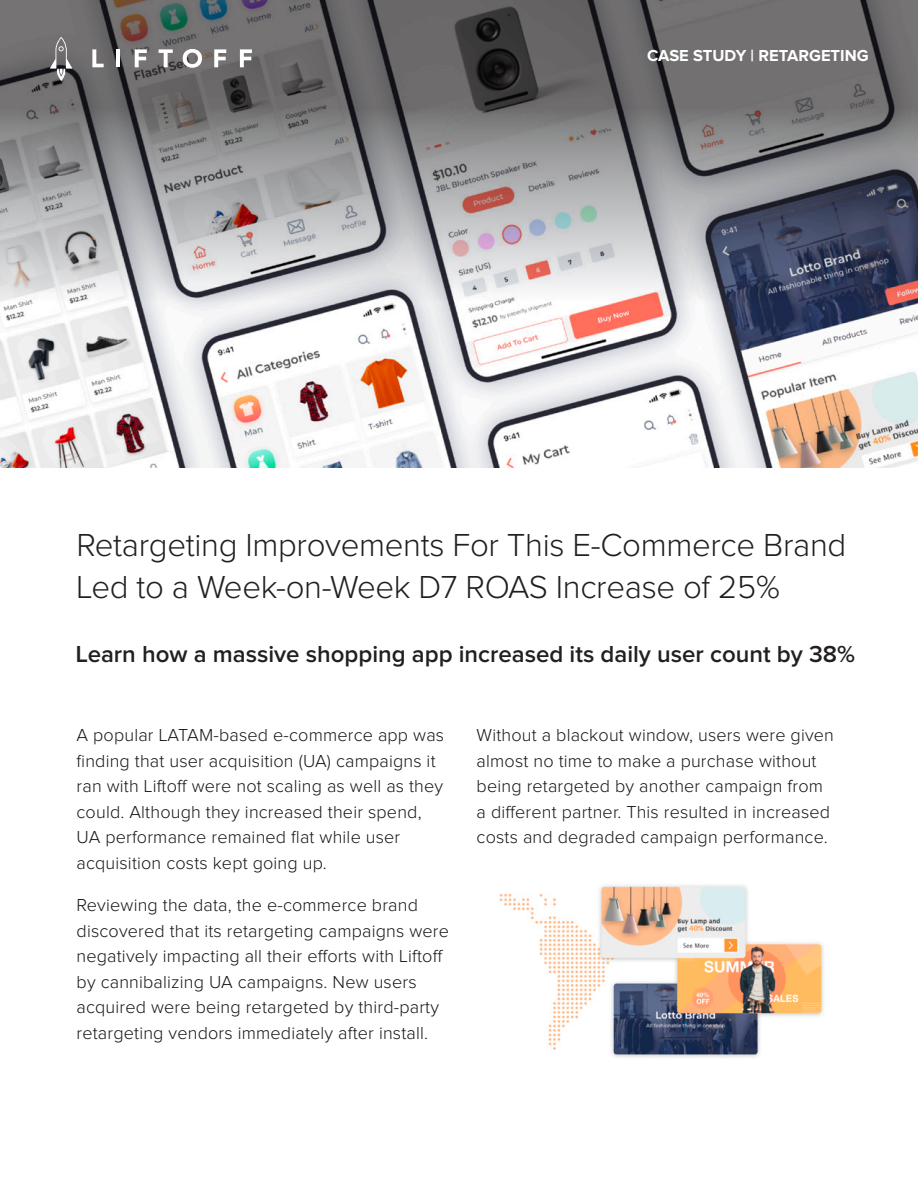
<style>
.page{position:relative;width:918px;height:1188px;background:#fff}
.page>*{position:absolute;margin:0;border:0;box-sizing:border-box;transform-origin:0 0}
.t1{font:300 33px/42px "Proxima Nova";letter-spacing:-.01em;color:#231f20}
.t2{font:600 24px "Proxima Nova";color:#231f20}
.t3{font:300 18px/25.5px "Proxima Nova";letter-spacing:.01em;color:#181518}
.t4{font:700 16.5px "Proxima Nova";color:#fff}
</style>
<div class="page">
<img style="left:0;top:0;width:918px;height:468px">
<svg style="left:1px;top:0;width:916px;height:366px;background:#959397"></svg>
<svg style="left:92px;top:49px;width:12px;height:18px"></svg>
<hr style="left:116px;top:49px;width:4px;height:18px;background:#fff">
<svg style="left:135px;top:49px;width:12px;height:18px"></svg>
<svg style="left:159px;top:49px;width:14px;height:18px"></svg>
<svg style="left:183px;top:49px;width:19px;height:19px"></svg>
<svg style="left:214px;top:49px;width:12px;height:18px"></svg>
<svg style="left:240px;top:49px;width:12px;height:18px"></svg>
<svg style="left:50px;top:37px;width:22px;height:44px"></svg>
<img style="left:499px;top:884px;width:325px;height:174px">
<p class="t4" style="left:647px;top:48px;width:223px">CASE STUDY | RETARGETING</p>
<p class="t1" style="left:77px;top:525px;width:771px">Retargeting Improvements For This E-Commerce Brand<br>Led to a Week-on-Week D7 ROAS Increase of 25%</p>
<p class="t2" style="left:76px;top:643px;width:781px">Learn how a massive shopping app increased its daily user count by 38%</p>
<p class="t3" style="left:77px;top:723px;width:369px">A popular LATAM-based e-commerce app was finding that user acquisition (UA) campaigns it ran with Liftoff were not scaling as well as they could. Although they increased their spend, UA performance remained flat while user acquisition costs kept going up.</p>
<p class="t3" style="left:77px;top:893px;width:374px">Reviewing the data, the e-commerce brand discovered that its retargeting campaigns were negatively impacting all their efforts with Liftoff by cannibalizing UA campaigns. New users acquired were being retargeted by third-party retargeting vendors immediately after install.</p>
<p class="t3" style="left:477px;top:723px;width:359px">Without a blackout window, users were given almost no time to make a purchase without being retargeted by another campaign from a different partner. This resulted in increased costs and degraded campaign performance.</p>
</div>
